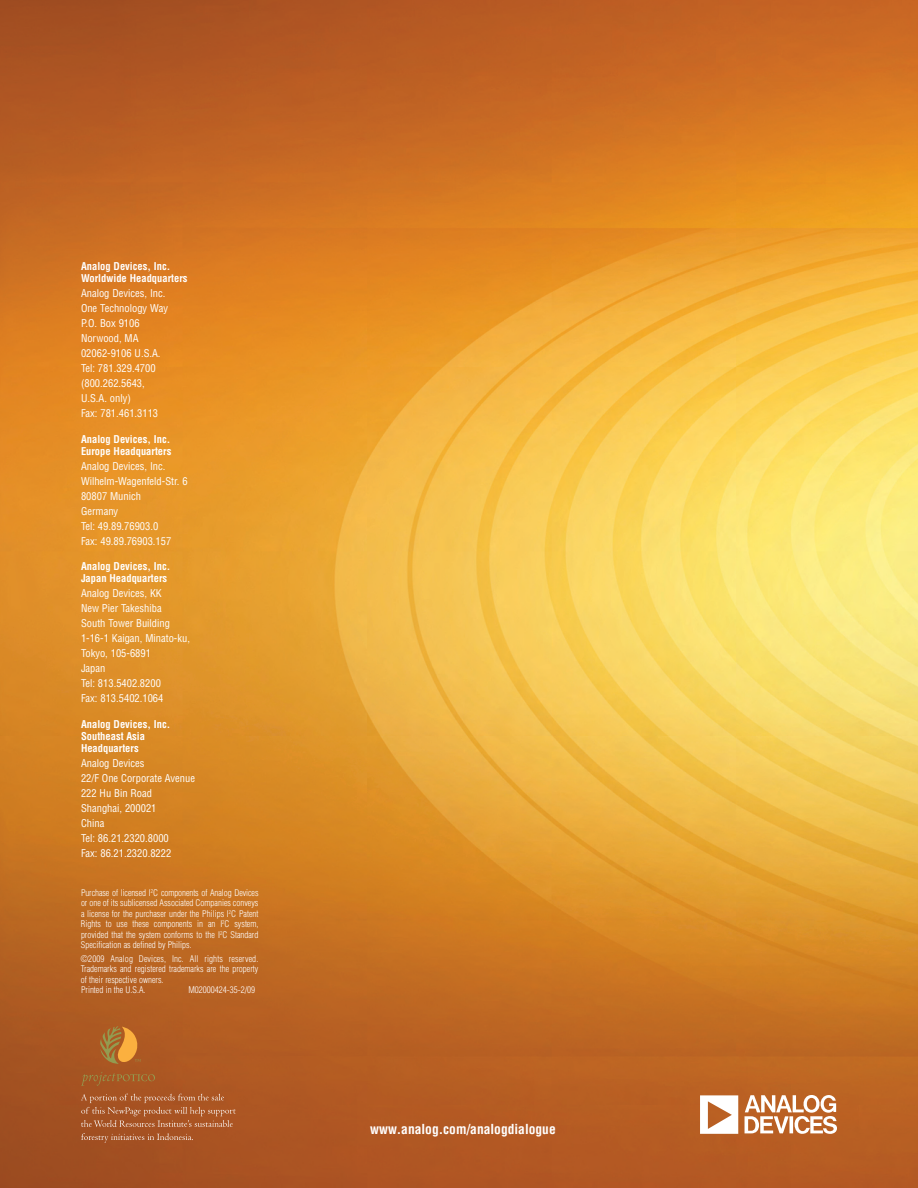
<style>
.page{position:relative;width:918px;height:1188px;background:#fff}
.page>*{position:absolute;margin:0;border:0;box-sizing:border-box;transform-origin:0 0}
.t1{font:700 condensed 13.5px "Helvetica LT Std";color:#fff}
.t2{font:condensed 10.5px/15px "Helvetica LT Std";color:#fff}
.t3{font:700 condensed 10.5px/12px "Helvetica LT Std";color:#fff}
.t4{font:300 condensed 9px/10.5px "Helvetica LT Std";color:#fff;text-align:justify}
</style>
<div class="page">
<img style="left:0;top:0;width:918px;height:1188px">
<svg style="left:700px;top:1095px;width:137px;height:39px"></svg>
<svg style="left:81px;top:1072px;width:74px;height:14px"></svg>
<svg style="left:100px;top:1026px;width:41px;height:38px"></svg>
<svg style="left:81px;top:1094px;width:155px;height:33px"></svg>
<svg style="left:81px;top:1133px;width:112px;height:10px"></svg>
<p class="t3" style="left:81px;top:260px;width:108px">Analog Devices, Inc.<br>Worldwide Headquarters</p>
<p class="t2" style="left:81px;top:286px;width:89px">Analog Devices, Inc.<br>One Technology Way<br>P.O. Box 9106<br>Norwood, MA<br>02062-9106 U.S.A.<br>Tel: 781.329.4700 (800.262.5643,<br>U.S.A. only)<br>Fax: 781.461.3113</p>
<p class="t3" style="left:81px;top:433px;width:92px">Analog Devices, Inc.<br>Europe Headquarters</p>
<p class="t2" style="left:81px;top:458px;width:108px">Analog Devices, Inc.<br>Wilhelm-Wagenfeld-Str. 6<br>80807 Munich<br>Germany<br>Tel: 49.89.76903.0<br>Fax: 49.89.76903.157</p>
<p class="t3" style="left:81px;top:560px;width:91px">Analog Devices, Inc.<br>Japan Headquarters</p>
<p class="t2" style="left:81px;top:586px;width:111px">Analog Devices, KK<br>New Pier Takeshiba<br>South Tower Building<br>1-16-1 Kaigan, Minato-ku,<br>Tokyo, 105-6891<br>Japan<br>Tel: 813.5402.8200<br>Fax: 813.5402.1064</p>
<p class="t3" style="left:81px;top:718px;width:91px">Analog Devices, Inc.<br>Southeast Asia<br>Headquarters</p>
<p class="t2" style="left:81px;top:755px;width:116px">Analog Devices<br>22/F One Corporate Avenue<br>222 Hu Bin Road<br>Shanghai, 200021<br>China<br>Tel: 86.21.2320.8000<br>Fax: 86.21.2320.8222</p>
<p class="t4" style="left:81px;top:887px;width:179px">Purchase of licensed I<sup>2</sup>C components of Analog Devices or one of its sublicensed Associated Companies conveys a license for the purchaser under the Philips I<sup>2</sup>C Patent Rights to use these components in an I<sup>2</sup>C system, provided that the system conforms to the I<sup>2</sup>C Standard Specification as defined by Philips.</p>
<p class="t4" style="left:81px;top:953px;width:179px;text-align:left">©2009 Analog Devices, Inc. All rights reserved.<br>Trademarks and registered trademarks are the property of their respective owners.<br>Printed in the U.S.A.</p>
<p class="t4" style="left:188px;top:985px;width:68px">M02000424-35-2/09</p>
<p class="t1" style="left:370px;top:1121px;width:187px">www.analog.com/analogdialogue</p>
</div>
